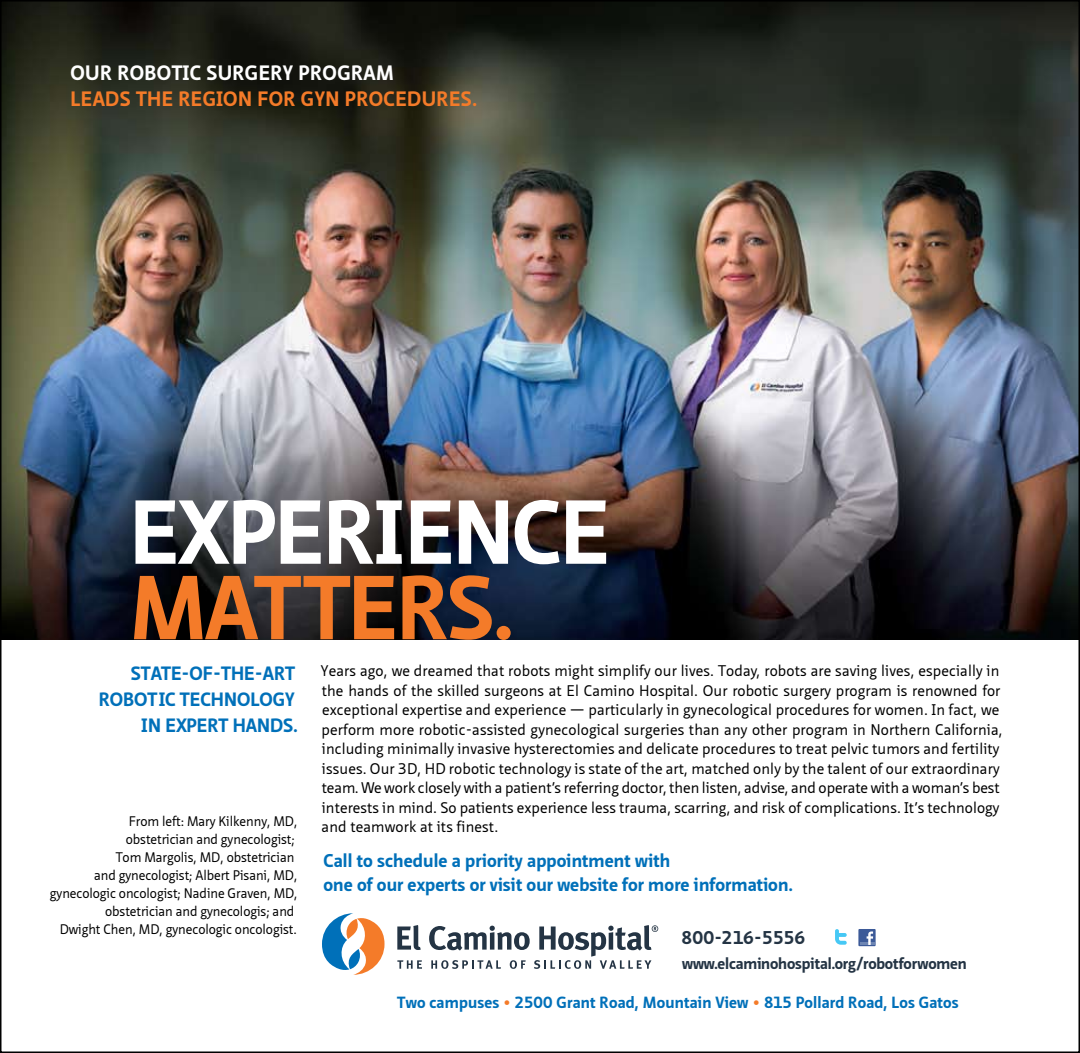
<style>
.page{position:relative;width:1080px;height:1053px;background:#fff}
.page>*{position:absolute;margin:0;border:0;box-sizing:border-box;transform-origin:0 0}
.t1{font:700 87.9px "Neue Sans";letter-spacing:-.02em;color:#fff}
.t2{font:700 87.9px "Neue Sans";letter-spacing:-.02em;color:#f47b29}
.t3{font:700 20.25px "Neue Sans";letter-spacing:.02em;color:#f47b29}
.t4{font:700 20.25px "Neue Sans";letter-spacing:.02em;color:#fff}
.t5{font:700 18.75px/26.2px "Neue Sans";color:#0070b9;text-align:right}
.t6{font:700 18px/24px "Neue Sans";letter-spacing:.005em;color:#0070b9}
.t7{font:700 18px "Neue Sans";letter-spacing:.015em;color:#243444}
.t8{font:700 15.75px "Neue Sans";letter-spacing:.01em;color:#0070b9}
.t9{font:700 15.45px "Neue Sans";letter-spacing:-.01em;color:#243444}
.t10{font:15px/19.5px "Neue Sans";letter-spacing:.01em;color:#000}
.t11{font:13.5px/18px "Neue Sans";letter-spacing:-.005em;color:#000;text-align:right}
.s1{color:#f47b29}
</style>
<div class="page">
<img style="left:3px;top:3px;width:1074px;height:636px">
<svg style="left:322px;top:913px;width:63px;height:62px"></svg>
<svg style="left:397px;top:925px;width:261px;height:44px"></svg>
<div style="left:858px;top:929px;width:18px;height:17px;background:#3c5a98"></div>
<svg style="left:860px;top:931px;width:14px;height:14px"></svg>
<svg style="left:835px;top:929px;width:12px;height:16px"></svg>
<h2 class="t4" style="left:70px;top:60px;width:325px">Our ro botic surgery program</h2>
<h2 class="t3" style="left:70px;top:87px;width:244px">leads the region for GYN</h2>
<h2 class="t3" style="left:345px;top:87px;width:134px">procedures.</h2>
<h1 class="t1" style="left:130px;top:479px;width:482px">experience</h1>
<h1 class="t2" style="left:130px;top:555px;width:387px">matters.</h1>
<p class="t5" style="left:99px;top:660px;width:201px">State-of-the-art robotic technology in expert hands.</p>
<p class="t10" style="left:321px;top:661px;width:683px">Years ago, we dreamed that robots might simplify our lives. Today, robots are saving lives, especially in the hands of the skilled surgeons at El Camino Hospital. Our robotic surgery program is renowned for exceptional expertise and experience — particularly in gynecological procedures for women. In fact, we perform more robotic-assisted gynecological surgeries than any other program in Northern California, including minimally invasive hysterectomies and delicate procedures to treat pelvic tumors and fertility issues. Our 3D, HD robotic technology is state of the art, matched only by the talent of our extraordinary team. We work closely with a patient’s referring doctor, then listen, advise, and operate with a woman’s best interests in mind. So patients experience less trauma, scarring, and risk of complications. It’s technology and teamwork at its finest.</p>
<p class="t11" style="left:50px;top:813px;width:249px">From left: Mary Kilkenny, MD,<br>obstetrician and gynecologist;<br>Tom Margolis, MD, obstetrician<br>and gynecologist; Albert Pisani, MD, gynecologic oncologist; Nadine Graven, MD, obstetrician and gynecologis; and<br>Dwight Chen, MD, gynecologic oncologist.</p>
<p class="t6" style="left:323px;top:849px;width:471px">Call to schedule a priority appointment with<br>one of our experts or visit our website for more information.</p>
<p class="t7" style="left:681px;top:927px;width:126px">800-216-5556</p>
<p class="t9" style="left:682px;top:954px;width:286px">www.elcaminohospital.org/robotforwomen</p>
<p class="t8" style="left:397px;top:993px;width:563px">Two campuses <span class="s1">•</span> 2500 Grant Road, Mountain View <span class="s1">•</span> 815 Pollard Road, Los Gatos</p>
</div>
